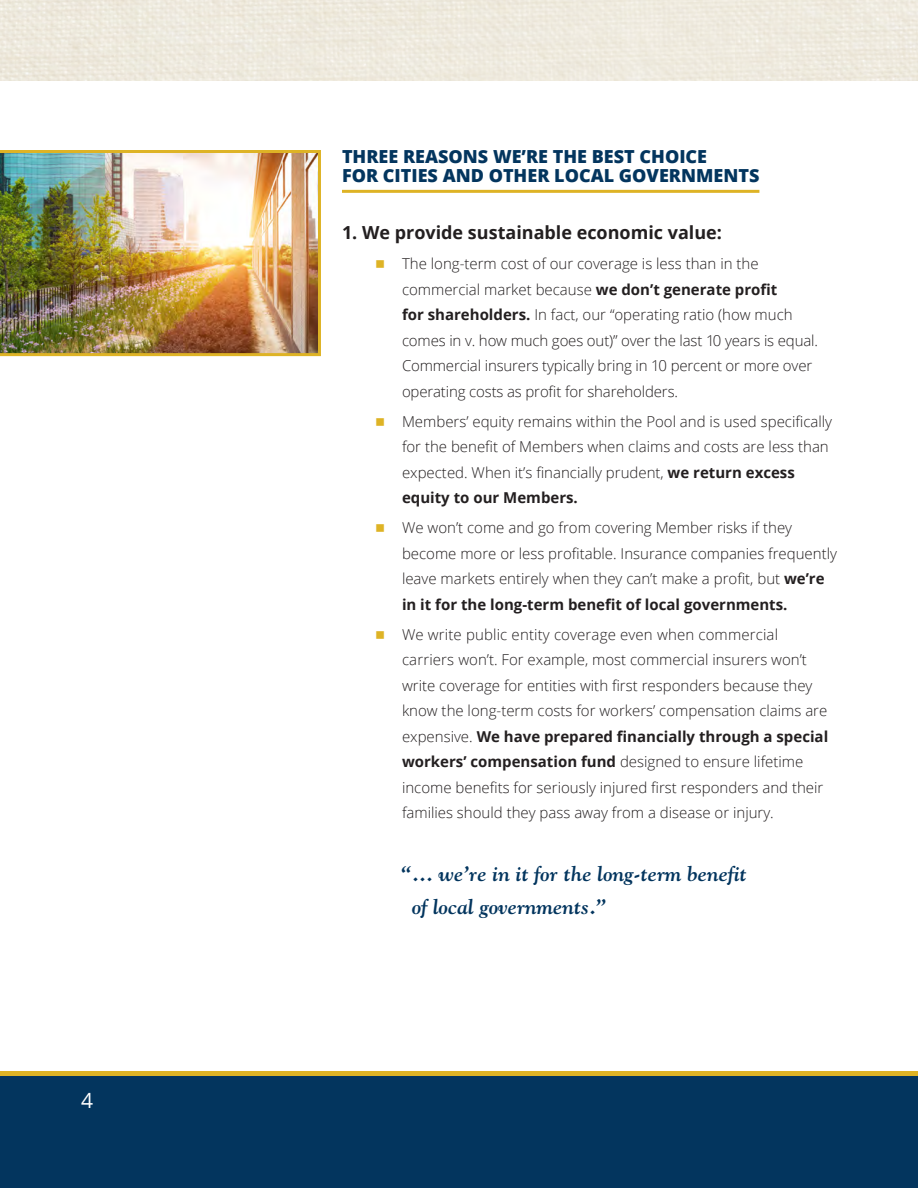
<style>
.page{position:relative;width:918px;height:1188px;background:#fff}
.page>*{position:absolute;margin:0;border:0;box-sizing:border-box;transform-origin:0 0}
.Pull_quote{font:italic 700 21px/33.3px "Goudy";color:#03355e}
.Folio_left{font:21px "Open Sans";color:#fff}
.sb1{font:800 18px/19.5px "Open Sans";color:#03355e}
.bc1{font:700 18px "Open Sans";color:#231f20}
.t1{font:300 15px/25.5px "Open Sans";color:#231f20}
.s1{font-weight:700}
</style>
<div class="page">
<div style="left:0;top:1071px;width:918px;height:6px;background:#deb325"></div>
<div style="left:0;top:1077px;width:918px;height:111px;background:#03355e"></div>
<hr style="left:342px;top:190px;width:417px;height:3px;background:#deb325">
<img style="left:0;top:150px;width:321px;height:206px">
<p class="Folio_left" style="left:81px;top:1086px;width:14px">4</p>
<p class="sb1" style="left:342px;top:146px;width:419px">THREE REASONS WE’RE THE BEST CHOICE<br>FOR CITIES AND OTHER LOCAL GOVERNMENTS</p>
<p class="bc1" style="left:342px;top:220px;width:382px">1. We provide sustainable economic value:</p>
<p class="t1" style="left:402px;top:251px;width:418px">The long-term cost of our coverage is less than in the commercial market because <span class="s1">we don’t generate profit<br>for shareholders.</span> In fact, our “operating ratio (how much comes in v. how much goes out)” over the last 10 years is equal.<br>Commercial insurers typically bring in 10 percent or more over operating costs as profit for shareholders.</p>
<p class="t1" style="left:402px;top:408px;width:432px">Members’ equity remains within the Pool and is used specifically for the benefit of Members when claims and costs are less than expected. When it’s financially prudent, <span class="s1">we return excess equity to our Members.</span></p>
<p class="t1" style="left:402px;top:515px;width:437px">We won’t come and go from covering Member risks if they become more or less profitable. Insurance companies frequently leave markets entirely when they can’t make a profit, but <span class="s1">we’re in it for the long-term benefit of local governments.</span></p>
<p class="t1" style="left:402px;top:621px;width:428px">We write public entity coverage even when commercial carriers won’t. For example, most commercial insurers won’t write coverage for entities with first responders because they know the long-term costs for workers’ compensation claims are expensive. <span class="s1">We have prepared financially through a special workers’ compensation fund</span> designed to ensure lifetime income benefits for seriously injured first responders and their families should they pass away from a disease or injury.</p>
<p class="Pull_quote" style="left:412px;top:856px;width:336px;text-indent:-10px">“… we’re in it for the long-term benefit of local governments.”</p>
</div>
